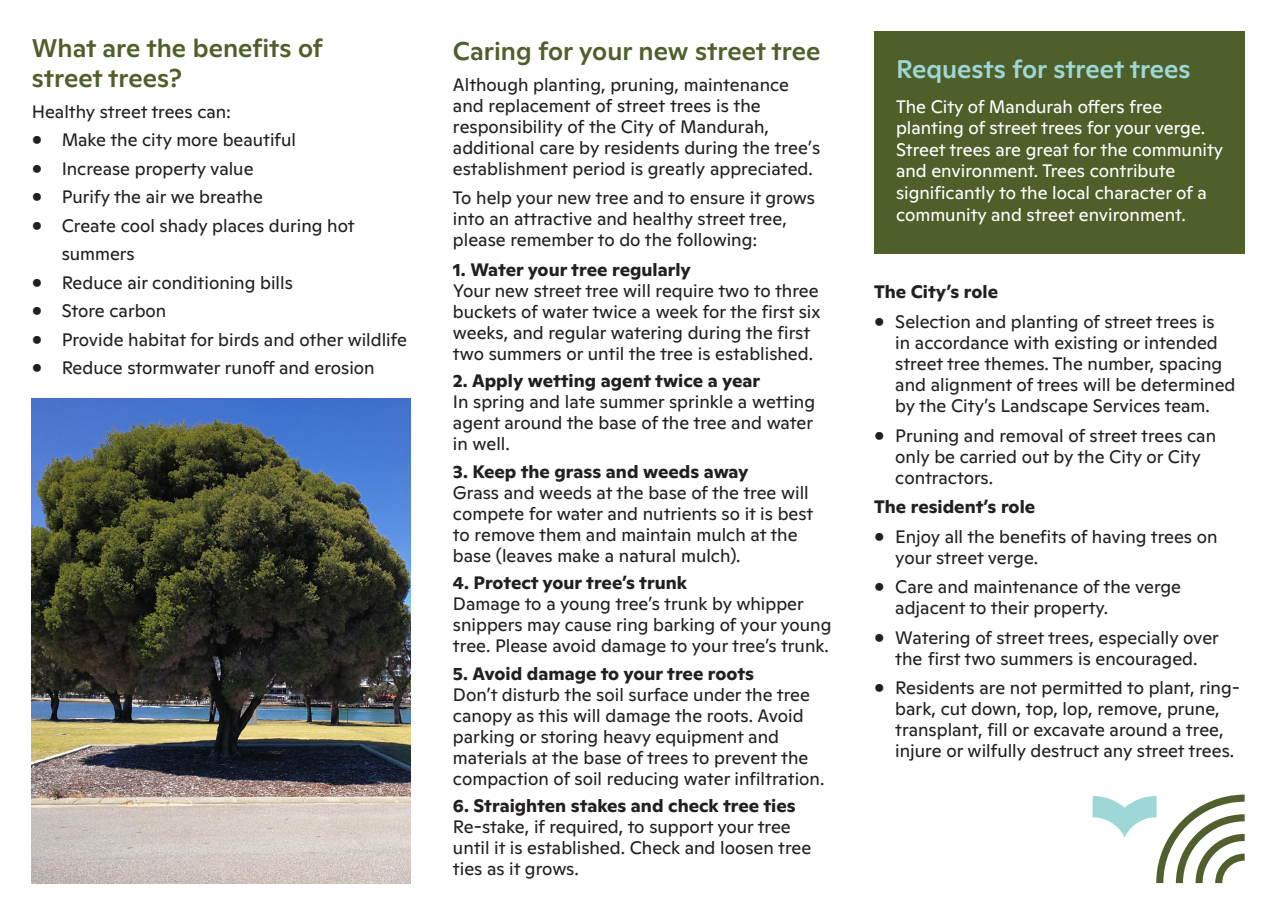
<style>
.page{position:relative;width:1276px;height:915px;background:#fff}
.page>*{position:absolute;margin:0;border:0;box-sizing:border-box;transform-origin:0 0}
.t1{font:500 25.5px/30.6px "Ginto Normal";color:#4f5f2a}
.t2{font:500 25.5px "Ginto Normal";color:#9dd8d7}
.t3{font:18px/21px "Ginto Normal";color:#231f20}
.t4{font:700 18px "Ginto Normal";color:#231f20}
.t5{font:18px/21.6px "Ginto Normal";color:#fff}
</style>
<div class="page">
<img style="left:32px;top:398px;width:378px;height:484px">
<div style="left:874px;top:32px;width:370px;height:222px;background:#4f5f2a"></div>
<svg style="left:1092px;top:794px;width:152px;height:88px"></svg>
<p class="t1" style="left:32px;top:31px;width:292px">What are the benefits of street trees?</p>
<p class="t3" style="left:32px;top:99px;width:201px">Healthy street trees can:</p>
<p class="t3" style="left:32px;top:128px;width:266px">• Make the city more beautiful</p>
<p class="t3" style="left:32px;top:156px;width:223px">• Increase property value</p>
<p class="t3" style="left:32px;top:185px;width:232px">• Purify the air we breathe</p>
<p class="t3" style="left:62px;top:210px;width:294px;line-height:28.5px;text-indent:-30px">• Create cool shady places during hot summers</p>
<p class="t3" style="left:32px;top:270px;width:262px">• Reduce air conditioning bills</p>
<p class="t3" style="left:32px;top:299px;width:136px">• Store carbon</p>
<p class="t3" style="left:32px;top:327px;width:376px">• Provide habitat for birds and other wildlife</p>
<p class="t3" style="left:32px;top:356px;width:344px">• Reduce stormwater runoff and erosion</p>
<p class="t1" style="left:453px;top:34px;width:369px">Caring for your new street tree</p>
<p class="t3" style="left:453px;top:72px;width:369px">Although planting, pruning, maintenance and replacement of street trees is the responsibility of the City of Mandurah, additional care by residents during the tree’s establishment period is greatly appreciated.</p>
<p class="t3" style="left:453px;top:186px;width:363px">To help your new tree and to ensure it grows into an attractive and healthy street tree, please remember to do the following:</p>
<p class="t4" style="left:453px;top:256px;width:239px">1. Water your tree regularly</p>
<p class="t3" style="left:453px;top:278px;width:369px">Your new street tree will require two to three buckets of water twice a week for the first six weeks, and regular watering during the first two summers or until the tree is established.</p>
<p class="t4" style="left:453px;top:367px;width:309px">2. Apply wetting agent twice a year</p>
<p class="t3" style="left:453px;top:390px;width:364px;text-align:justify">In spring and late summer sprinkle a wetting agent around the base of the tree and water in well.</p>
<p class="t4" style="left:453px;top:457px;width:297px">3. Keep the grass and weeds away</p>
<p class="t3" style="left:453px;top:480px;width:362px">Grass and weeds at the base of the tree will compete for water and nutrients so it is best to remove them and maintain mulch at the base (leaves make a natural mulch).</p>
<p class="t4" style="left:453px;top:569px;width:236px">4. Protect your tree’s trunk</p>
<p class="t3" style="left:453px;top:592px;width:380px">Damage to a young tree’s trunk by whipper snippers may cause ring barking of your young tree. Please avoid damage to your tree’s trunk.</p>
<p class="t4" style="left:453px;top:659px;width:303px">5. Avoid damage to your tree roots</p>
<p class="t3" style="left:453px;top:682px;width:373px">Don’t disturb the soil surface under the tree canopy as this will damage the roots. Avoid parking or storing heavy equipment and materials at the base of trees to prevent the compaction of soil reducing water infiltration.</p>
<p class="t4" style="left:453px;top:791px;width:344px">6. Straighten stakes and check tree ties</p>
<p class="t3" style="left:453px;top:814px;width:360px">Re-stake, if required, to support your tree until it is established. Check and loosen tree</p>
<p class="t3" style="left:453px;top:856px;width:127px">ties as it grows.</p>
<p class="t2" style="left:896px;top:50px;width:296px">Requests for street trees</p>
<p class="t5" style="left:896px;top:94px;width:329px">The City of Mandurah offers free planting of street trees for your verge.<br>Street trees are great for the community and environment. Trees contribute significantly to the local character of a community and street environment.</p>
<p class="t4" style="left:874px;top:278px;width:126px">The City’s role</p>
<p class="t3" style="left:895px;top:310px;width:342px;text-indent:-21px">• Selection and planting of street trees is<br>in accordance with existing or intended street tree themes. The number, spacing and alignment of trees will be determined by the City’s Landscape Services team.</p>
<p class="t3" style="left:895px;top:423px;width:322px;text-indent:-21px">• Pruning and removal of street trees can only be carried out by the City or City contractors.</p>
<p class="t4" style="left:874px;top:493px;width:163px">The resident’s role</p>
<p class="t3" style="left:895px;top:524px;width:324px;text-indent:-21px">• Enjoy all the benefits of having trees on your street verge.</p>
<p class="t3" style="left:895px;top:575px;width:287px;text-indent:-21px">• Care and maintenance of the verge adjacent to their property.</p>
<p class="t3" style="left:874px;top:625px;width:346px;text-align:center">• Watering of street trees, especially over the first two summers is encouraged.</p>
<p class="t3" style="left:895px;top:676px;width:346px;text-indent:-21px">• Residents are not permitted to plant, ring&shy;bark, cut down, top, lop, remove, prune, transplant, fill or excavate around a tree, injure or wilfully destruct any street trees.</p>
</div>
